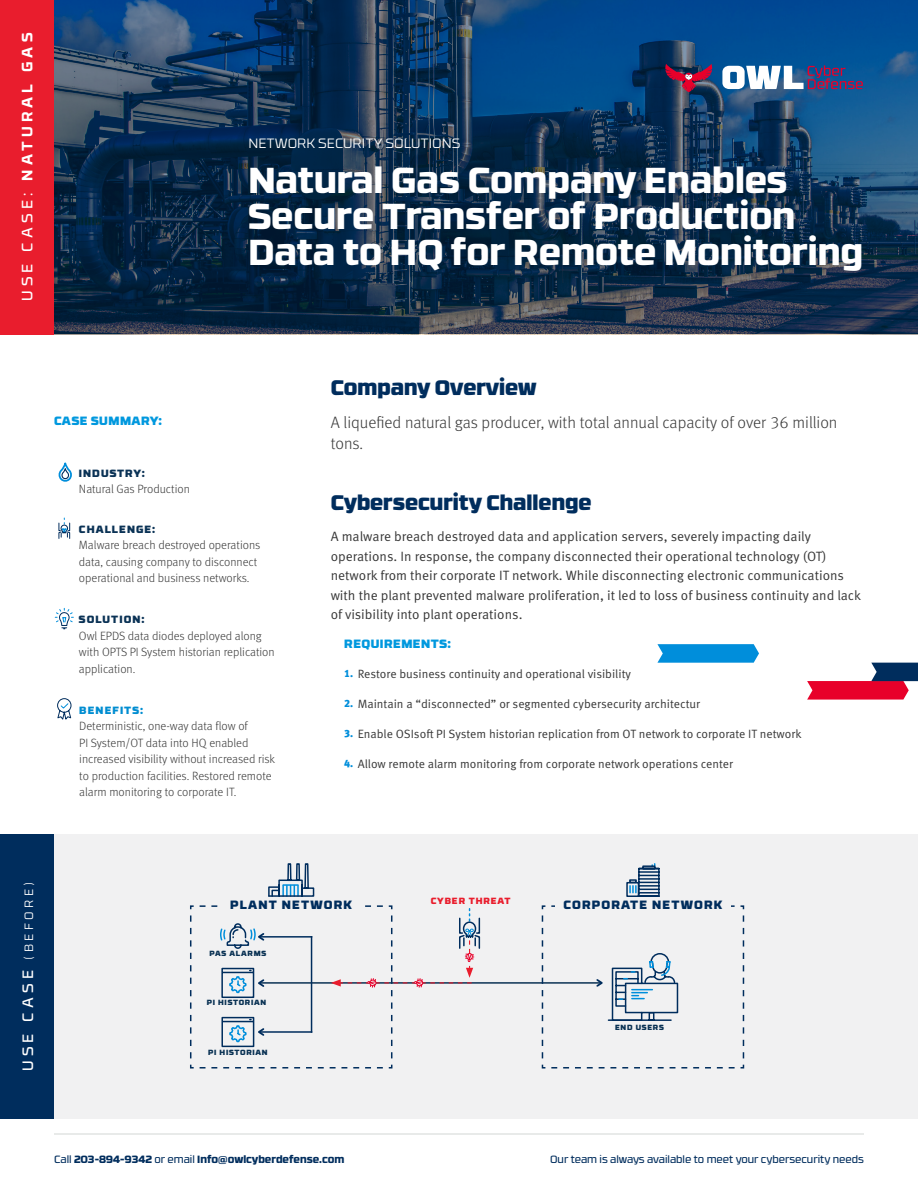
<style>
.page{position:relative;width:918px;height:1188px;background:#fff}
.page>*{position:absolute;margin:0;border:0;box-sizing:border-box;transform-origin:0 0}
.t1{font:800 36px/36px "RB No 3.1";color:#fff}
.t2{font:900 21px "RB No 3.1";color:#002d5d}
.t3{font:300 16.5px/21px "Meta Pro";color:#373737}
.t4{font:700 15px "RB No 3.1";letter-spacing:.28em;color:#fff}
.t5{font:13.5px/19.5px "Meta Pro Norm";color:#373737}
.t6{font:300 13.5px "RB No 3.1";color:#fff}
.t7{font:300 12px/16.5px "Meta Pro";color:#373737}
.t8{font:12px "Meta Pro Norm";color:#373737}
.t9{font:900 12px "RB No 3.1";letter-spacing:.1em;color:#002d5d}
.t10{font:900 12px "RB No 3.1";letter-spacing:.04em;color:#0098de}
.t11{font:300 12px "RB No 3.1";letter-spacing:.28em;color:#fff}
.t12{font:10.5px "RB No 3.1";color:#002d5d}
.t13{font:800 10.5px "RB No 3.1";color:#002d5d}
.t14{font:900 10.5px "RB No 3.1";letter-spacing:.1em;color:#0a3255}
.t15{font:900 10.5px "RB No 3.1";letter-spacing:.1em;color:#008dd1}
.t16{font:900 9px "RB No 3.1";letter-spacing:.1em;color:#e91d2d}
.t17{font:900 7.5px "RB No 3.1";letter-spacing:.1em;color:#0a3254}
.s1{font-weight:400}
.s2{font-family:"Meta Pro";font-weight:900;font-size:10.5px;color:#008edb}
.s3{font-weight:400;font-size:15px}
</style>
<div class="page">
<img style="left:54px;top:0;width:864px;height:334px">
<hr style="left:54px;top:1134px;width:810px;height:1px;background:#d3d7d5">
<svg style="left:722px;top:65px;width:141px;height:24px"></svg>
<svg style="left:665px;top:64px;width:47px;height:28px"></svg>
<div style="left:0;top:0;width:54px;height:334px;background:#e91d2d"></div>
<div style="left:54px;top:834px;width:864px;height:284px;background:#f1f1f2"></div>
<div style="left:0;top:834px;width:54px;height:285px;background:#002d5d"></div>
<svg style="left:657px;top:644px;width:102px;height:19px;background:#1496dd"></svg>
<svg style="left:807px;top:663px;width:111px;height:37px"></svg>
<svg style="left:58px;top:518px;width:12px;height:21px"></svg>
<svg style="left:54px;top:608px;width:20px;height:21px"></svg>
<svg style="left:57px;top:698px;width:15px;height:22px"></svg>
<svg style="left:268px;top:863px;width:47px;height:34px"></svg>
<hr style="left:259px;top:982px;width:342px;height:2px;background:#0a3254">
<div style="left:626px;top:882px;width:13px;height:15px;border:2px solid #002d5d"></div>
<svg style="left:628px;top:864px;width:32px;height:33px"></svg>
<svg style="left:58px;top:462px;width:14px;height:20px"></svg>
<svg style="left:541px;top:905px;width:204px;height:164px"></svg>
<div style="left:609px;top:1024px;width:61px;height:7px;background:#f1f1f2"></div>
<svg style="left:190px;top:905px;width:291px;height:164px"></svg>
<p class="t4" style="left:15px;top:301px;width:270px;rotate:-90deg"><span class="s1">USE CASE:</span> NATURAL GAS</p>
<p class="t6" style="left:248px;top:134px;width:214px">NETWORK SECURITY SOLUTIONS</p>
<h1 class="t1" style="left:248px;top:160px;width:616px">Natural Gas Company Enables<br>Secure Transfer of Production<br>Data to HQ for Remote Monitoring</h1>
<p class="t10" style="left:54px;top:411px;width:110px">CASE SUMMARY:</p>
<p class="t14" style="left:79px;top:464px;width:68px">INDUSTRY:</p>
<p class="t7" style="left:79px;top:480px;width:112px">Natural Gas Production</p>
<p class="t14" style="left:79px;top:520px;width:78px">CHALLENGE:</p>
<p class="t7" style="left:79px;top:536px;width:183px">Malware breach destroyed operations data, causing company to disconnect operational and business networks.</p>
<p class="t14" style="left:79px;top:611px;width:67px">SOLUTION:</p>
<p class="t7" style="left:79px;top:627px;width:197px">Owl EPDS data diodes deployed along with OPTS PI System historian replication application.</p>
<p class="t15" style="left:79px;top:701px;width:66px">BENEFITS:</p>
<p class="t7" style="left:79px;top:717px;width:197px">Deterministic, one-way data flow of<br>PI System/OT data into HQ enabled increased visibility without increased risk to production facilities. Restored remote alarm monitoring to corporate IT.</p>
<h2 class="t2" style="left:331px;top:369px;width:207px">Company Overview</h2>
<h3 class="t3" style="left:331px;top:411px;width:508px">A liquefied natural gas producer, with total annual capacity of over 36 million tons.</h3>
<h2 class="t2" style="left:331px;top:485px;width:262px">Cybersecurity Challenge</h2>
<p class="t5" style="left:331px;top:526px;width:532px">A malware breach destroyed data and application servers, severely impacting daily operations. In response, the company disconnected their operational technology (OT) network from their corporate IT network. While disconnecting electronic communications with the plant prevented malware proliferation, it led to loss of business continuity and lack of visibility into plant operations.</p>
<p class="t10" style="left:344px;top:633px;width:108px">REQUIREMENTS:</p>
<p class="t8" style="left:344px;top:665px;width:288px"><span class="s2">1.</span> Restore business continuity and operational visibility</p>
<p class="t8" style="left:344px;top:695px;width:357px"><span class="s2">2.</span> Maintain a “disconnected” or segmented cybersecurity architectur</p>
<p class="t8" style="left:344px;top:725px;width:459px"><span class="s2">3.</span> Enable OSIsoft PI System historian replication from OT network to corporate IT network</p>
<p class="t8" style="left:344px;top:755px;width:390px"><span class="s2">4.</span> Allow remote alarm monitoring from corporate network operations center</p>
<p class="t11" style="left:20px;top:1071px;width:191px;rotate:-90deg"><span class="s3">USE CASE</span> (BEFORE)</p>
<p class="t9" style="left:230px;top:894px;width:123px">PLANT NETWORK</p>
<p class="t17" style="left:210px;top:947px;width:58px">PAS ALARMS</p>
<p class="t17" style="left:207px;top:996px;width:61px">PI HISTORIAN</p>
<p class="t17" style="left:208px;top:1046px;width:61px">PI HISTORIAN</p>
<p class="t16" style="left:431px;top:893px;width:81px">CYBER THREAT</p>
<p class="t9" style="left:563px;top:894px;width:161px">CORPORATE NETWORK</p>
<p class="t17" style="left:615px;top:1020px;width:50px">END USERS</p>
<p class="t13" style="left:54px;top:1151px;width:292px"><span class="s1">Call</span> 203-894-9342 <span class="s1">or email</span> Info@owlcyberdefense.com</p>
<p class="t12" style="left:550px;top:1152px;width:315px">Our team is always available to meet your cybersecurity needs</p>
</div>
